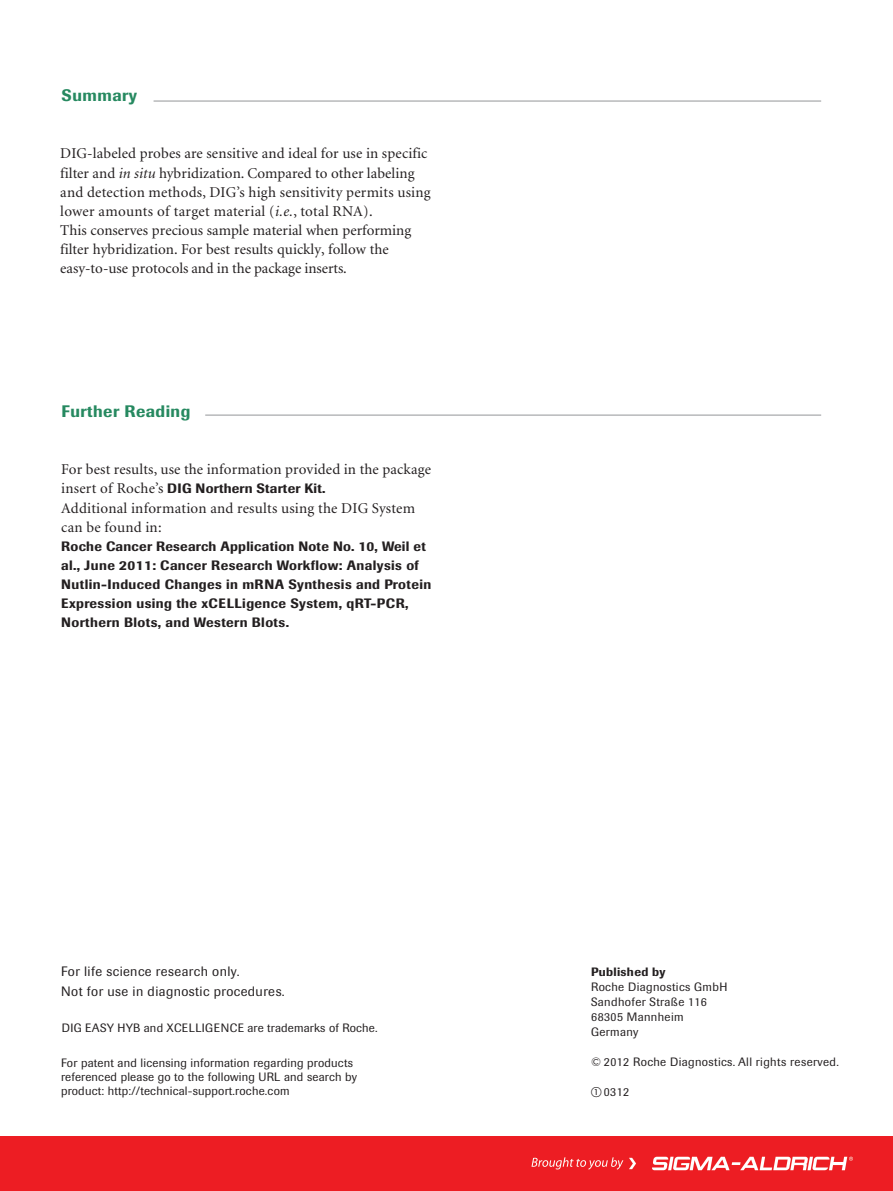
<style>
.page{position:relative;width:893px;height:1191px;background:#fff}
.page>*{position:absolute;margin:0;border:0;box-sizing:border-box;transform-origin:0 0}
.t1{font:500 16.5px "Imago";letter-spacing:.03em;color:#268960}
.t2{font:15px/19px "Minion";letter-spacing:.005em;color:#231f20}
.t3{font:500 13.5px/19.2px "Imago";letter-spacing:.03em;color:#231f20}
.t4{font:13.5px/19.2px "Imago";letter-spacing:.03em;color:#231f20}
.t5{font:12px/15px "Imago";letter-spacing:.015em;color:#231f20}
.t6{font:500 12px "Imago";letter-spacing:.03em;color:#231f20}
.s1{font-style:italic}
.s2{font-family:"Minion";font-weight:400;font-size:15px}
</style>
<div class="page">
<hr style="left:154px;top:101px;width:667px;height:1px;background:#939598">
<hr style="left:205px;top:415px;width:616px;height:1px;background:#939598">
<div style="left:0;top:1136px;width:893px;height:54px;background:#ed1d23"></div>
<p class="t1" style="left:62px;top:85px;width:77px">Summary</p>
<p class="t2" style="left:60px;top:145px;width:372px">DIG-labeled probes are sensitive and ideal for use in specific filter and <span class="s1">in situ</span> hybridization. Compared to other labeling and detection methods, DIG’s high sensitivity permits using lower amounts of target material (<span class="s1">i.e.</span>, total RNA).<br>This conserves precious sample material when performing filter hybridization. For best results quickly, follow the easy-to-use protocols and in the package inserts.</p>
<p class="t1" style="left:62px;top:401px;width:130px">Further Reading</p>
<p class="t2" style="left:61px;top:460px;width:371px">For best results, use the information provided in the package</p>
<p class="t3" style="left:61px;top:479px;width:266px"><span class="s2">insert of Roche’s</span> DIG Northern Starter Kit.</p>
<p class="t2" style="left:61px;top:499px;width:355px">Additional information and results using the DIG System can be found in:</p>
<p class="t3" style="left:61px;top:536px;width:371px">Roche Cancer Research Application Note No. 10, Weil et al., June 2011: Cancer Research Workflow: Analysis of Nutlin-Induced Changes in mRNA Synthesis and Protein Expression using the xCELLigence System, qRT-PCR, Northern Blots, and Western Blots.</p>
<p class="t4" style="left:61px;top:962px;width:225px">For life science research only.<br>Not for use in diagnostic procedures.</p>
<p class="t5" style="left:62px;top:1020px;width:317px">DIG EASY HYB and XCELLIGENCE are trademarks of Roche.</p>
<p class="t5" style="left:61px;top:1055px;width:298px;line-height:14.4px">For patent and licensing information regarding products referenced please go to the following URL and search by product: http://technical-support.roche.com</p>
<p class="t6" style="left:591px;top:964px;width:76px">Published by</p>
<p class="t5" style="left:591px;top:979px;width:138px">Roche Diagnostics GmbH<br>Sandhofer Straße 116<br>68305 Mannheim<br>Germany</p>
<p class="t5" style="left:591px;top:1054px;width:249px">© 2012 Roche Diagnostics. All rights reserved.</p>
<p class="t5" style="left:604px;top:1084px;width:27px">0312</p>
</div>
